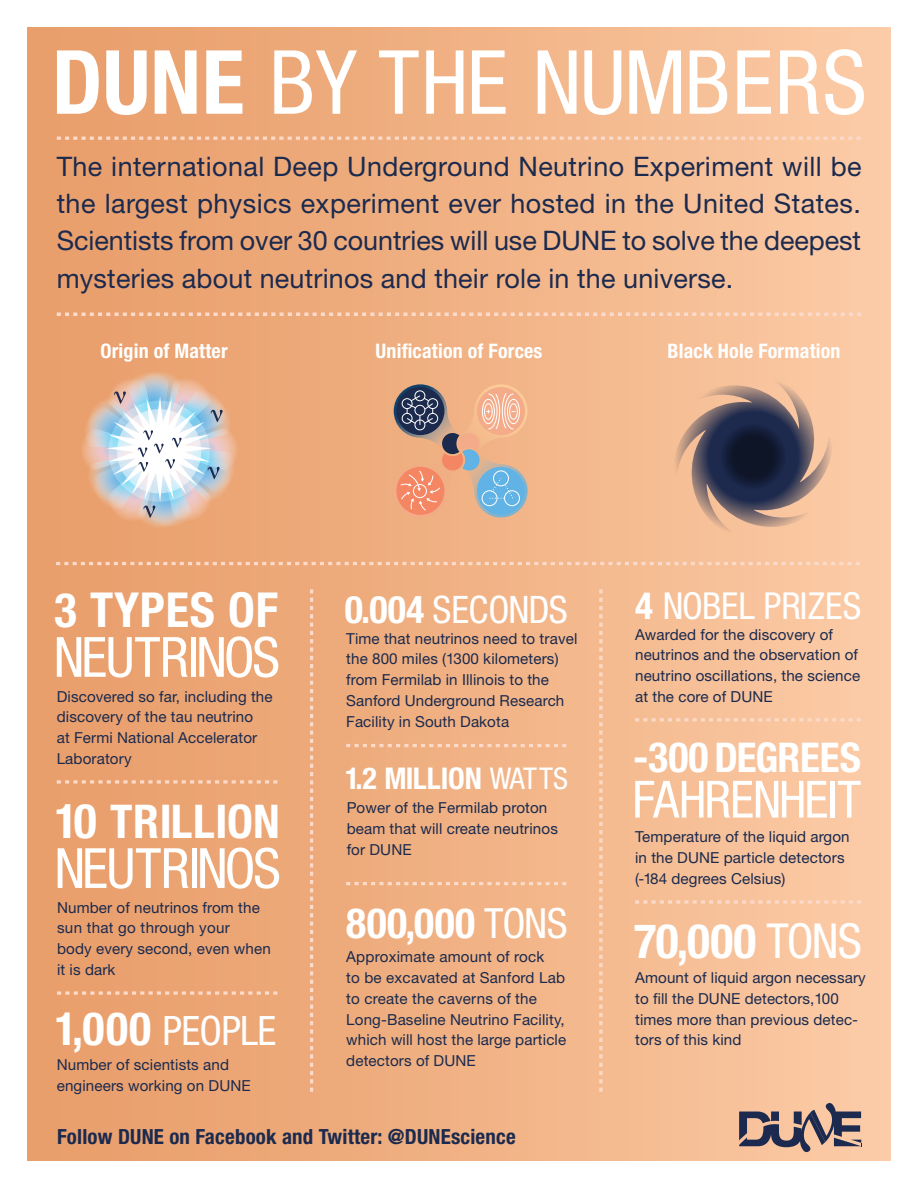
<style>
.page{position:relative;width:918px;height:1188px;background:#fff}
.page>*{position:absolute;margin:0;border:0;box-sizing:border-box;transform-origin:0 0}
.t1{font:condensed 88.65px "Helvetica Neue";letter-spacing:.01em;color:#fff}
.t2{font:condensed 55.5px "Helvetica Neue";letter-spacing:-.035em;color:#fff}
.t3{font:condensed 51.45px "Helvetica Neue";letter-spacing:-.02em;color:#fff}
.t4{font:700 condensed 48.3px "Helvetica Neue";letter-spacing:.015em;color:#fff}
.t5{font:700 condensed 47.55px "Helvetica Neue";color:#fff}
.t6{font:700 condensed 46.5px "Helvetica Neue";letter-spacing:.015em;color:#fff}
.t7{font:700 condensed 41.7px "Helvetica Neue";letter-spacing:.01em;color:#fff}
.t8{font:700 condensed 41.1px "Helvetica Neue";letter-spacing:-.015em;color:#fff}
.t9{font:condensed 40.5px "Helvetica Neue";letter-spacing:-.015em;color:#fff}
.t10{font:condensed 37.95px "Helvetica Neue";letter-spacing:-.015em;color:#fff}
.t11{font:condensed 37.2px "Helvetica Neue";color:#fff}
.t12{font:700 condensed 30px "Helvetica Neue";letter-spacing:-.01em;color:#fff}
.t13{font:26.85px/37.2px "Helvetica Neue";letter-spacing:.01em;color:#1b2a4e;text-align:justify}
.t14{font:700 condensed 20.85px "Helvetica Neue";letter-spacing:.01em;color:#1b2a4e}
.t15{font:700 condensed 19.95px "Helvetica Neue";letter-spacing:.01em;color:#fff}
.t16{font:15.15px/20.7px "Helvetica Neue";letter-spacing:.01em;color:#1b2a4e}
.s1{font-weight:700}
.s2{font-size:47.55px}
.s3{font-size:47.85px}
.s4{font-weight:700;font-size:45.9px}
.s5{font-size:30.15px}
.s6{font-weight:400}
.s7{font-size:41.7px}
.s8{font-weight:400;font-size:48.3px}
</style>
<div class="page">
<div style="left:27px;top:27px;width:864px;height:1134px;background:linear-gradient(to right,#e79b66,#fbcaa5)"></div>
<svg style="left:310px;top:589px;width:3px;height:503px;background:#f4c1a1"></svg>
<svg style="left:635px;top:900px;width:226px;height:4px"></svg>
<svg style="left:635px;top:718px;width:226px;height:3px"></svg>
<svg style="left:57px;top:991px;width:220px;height:4px"></svg>
<svg style="left:599px;top:589px;width:4px;height:503px;background:#f7c6a7"></svg>
<svg style="left:57px;top:312px;width:804px;height:4px;background:#f5c3a3"></svg>
<svg style="left:739px;top:1102px;width:122px;height:51px;background:#a68b81"></svg>
<svg style="left:56px;top:562px;width:804px;height:3px;background:#f6c6a7"></svg>
<svg style="left:79px;top:372px;width:162px;height:157px;background:#d8c4b8"></svg>
<svg style="left:394px;top:384px;width:134px;height:134px;background:#c6a18e"></svg>
<svg style="left:672px;top:378px;width:161px;height:157px;background:#ad8f81"></svg>
<svg style="left:720px;top:423px;width:66px;height:66px;background:#121b33"></svg>
<svg style="left:57px;top:780px;width:220px;height:4px"></svg>
<svg style="left:57px;top:137px;width:804px;height:3px;background:#f5c4a5"></svg>
<svg style="left:346px;top:744px;width:220px;height:3px"></svg>
<svg style="left:346px;top:882px;width:220px;height:3px"></svg>
<p class="t1" style="left:52px;top:31px;width:816px"><span class="s1">DUNE</span> BY THE NUMBERS</p>
<p class="t13" style="left:57px;top:147px;width:806px">The international Deep Underground Neutrino Experiment will be the largest physics experiment ever hosted in the United States.<br>Scientists from over 30 countries will use DUNE to solve the deepest mysteries about neutrinos and their role in the universe.</p>
<p class="t15" style="left:100px;top:339px;width:129px">Origin of Matter</p>
<p class="t15" style="left:376px;top:339px;width:168px">Unification of Forces</p>
<p class="t15" style="left:667px;top:339px;width:175px">Black Hole Formation</p>
<p class="t4" style="left:54px;top:581px;width:226px"><span class="s2">3</span> TYPES OF</p>
<p class="t2" style="left:54px;top:625px;width:228px">NEUTRINOS</p>
<p class="t16" style="left:57px;top:686px;width:217px">Discovered so far, including the discovery of the tau neutrino<br>at Fermi National Accelerator<br>Laboratory</p>
<p class="t6" style="left:55px;top:794px;width:227px"><span class="s3">10</span> TRILLION</p>
<p class="t2" style="left:54px;top:836px;width:228px">NEUTRINOS</p>
<p class="t16" style="left:57px;top:897px;width:215px">Number of neutrinos from the sun that go through your<br>body every second, even when it is dark</p>
<p class="t9" style="left:55px;top:1008px;width:223px"><span class="s4">1,000</span> PEOPLE</p>
<p class="t16" style="left:57px;top:1054px;width:196px">Number of scientists and engineers working on DUNE</p>
<p class="t10" style="left:345px;top:588px;width:225px"><span class="s1">0.004</span> SECONDS</p>
<p class="t16" style="left:346px;top:628px;width:233px">Time that neutrinos need to travel the 800 miles (1300 kilometers) from Fermilab in Illinois to the<br>Sanford Underground Research<br>Facility in South Dakota</p>
<p class="t12" style="left:345px;top:760px;width:225px"><span class="s5">1.2</span> MILLION <span class="s6">WATTS</span></p>
<p class="t16" style="left:347px;top:797px;width:213px">Power of the Fermilab proton beam that will create neutrinos for DUNE</p>
<p class="t7" style="left:346px;top:898px;width:223px">800,000 <span class="s6">TONS</span></p>
<p class="t16" style="left:346px;top:947px;width:222px">Approximate amount of rock<br>to be excavated at Sanford Lab to create the caverns of the<br>Long-Baseline Neutrino Facility, which will host the large particle detectors of DUNE</p>
<p class="t14" style="left:57px;top:1124px;width:460px">Follow DUNE on Facebook and Twitter: @DUNEscience</p>
<p class="t11" style="left:635px;top:584px;width:228px"><span class="s1">4</span> NOBEL PRIZES</p>
<p class="t16" style="left:635px;top:624px;width:227px">Awarded for the discovery of neutrinos and the observation of neutrino oscillations, the science at the core of DUNE</p>
<p class="t8" style="left:633px;top:733px;width:229px"><span class="s7">-300</span> DEGREES</p>
<p class="t3" style="left:632px;top:770px;width:230px">FAHRENHEIT</p>
<p class="t16" style="left:635px;top:826px;width:216px">Temperature of the liquid argon in the DUNE particle detectors (-184 degrees Celsius)</p>
<p class="t5" style="left:634px;top:913px;width:229px">70,000 <span class="s8">TONS</span></p>
<p class="t16" style="left:635px;top:967px;width:232px">Amount of liquid argon necessary to fill the DUNE detectors,100 times more than previous detec&shy;tors of this kind</p>
</div>
